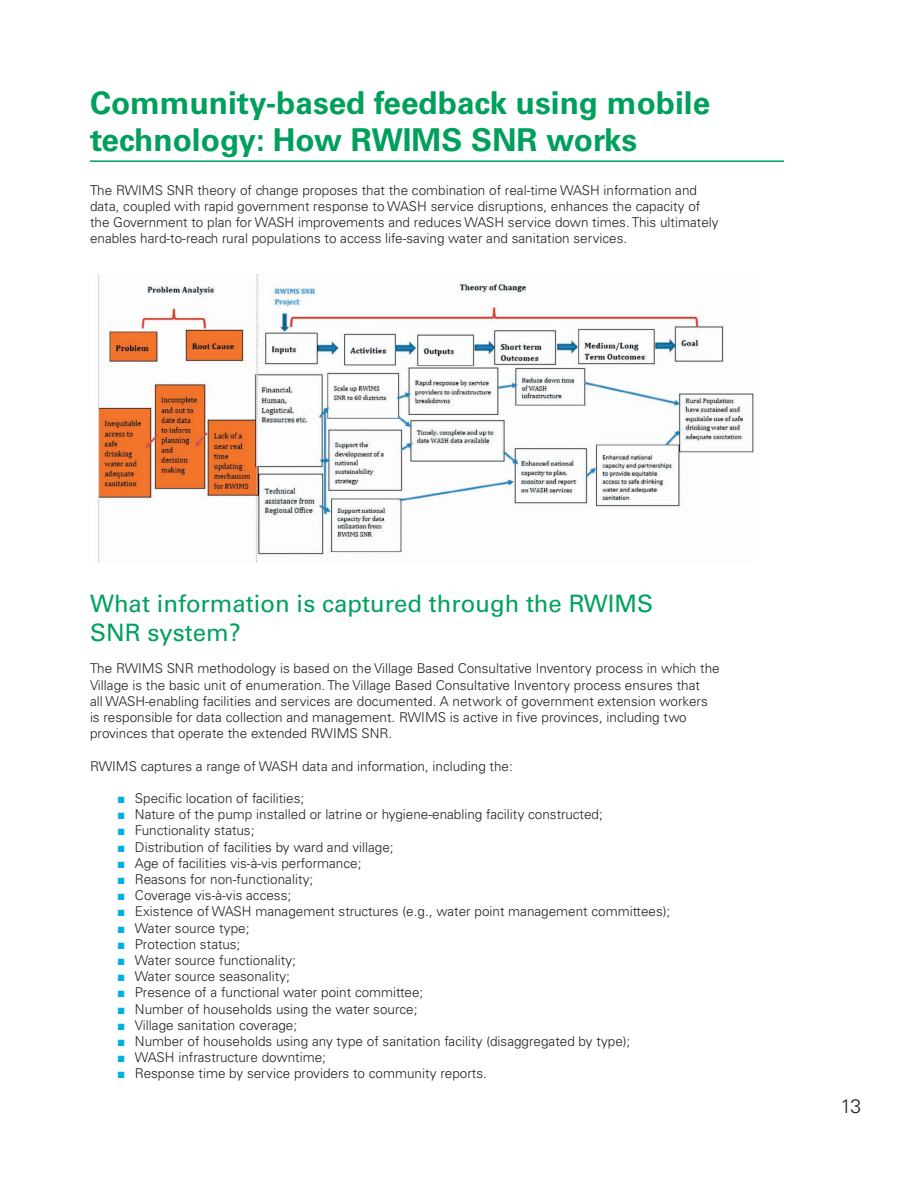
<style>
.page{position:relative;width:918px;height:1188px;background:#fff}
.page>*{position:absolute;margin:0;border:0;box-sizing:border-box;transform-origin:0 0}
.t1{font:700 31.5px/37.8px "Univers";color:#00a05c}
.t2{font:24px/28.8px "Univers";color:#00a15d}
.t3{font:300 19.5px "Univers";color:#1f2123}
.t4{font:300 13.5px/16.2px "Univers";color:#1f2123}
.s1{font-family:"Arial";font-weight:400;color:#00afe4}
</style>
<div class="page">
<hr style="left:90px;top:160px;width:694px;height:2px;background:#00a05c">
<img style="left:98px;top:274px;width:657px;height:289px">
<h1 class="t1" style="left:90px;top:84px;width:622px">Community-based feedback using mobile technology: How RWIMS SNR works</h1>
<p class="t4" style="left:90px;top:182px;width:630px">The RWIMS SNR theory of change proposes that the combination of real-time WASH information and data, coupled with rapid government response to WASH service disruptions, enhances the capacity of the Government to plan for WASH improvements and reduces WASH service down times. This ultimately enables hard-to-reach rural populations to access life-saving water and sanitation services.</p>
<h2 class="t2" style="left:90px;top:589px;width:565px">What information is captured through the RWIMS<br>SNR system?</h2>
<p class="t4" style="left:90px;top:661px;width:631px">The RWIMS SNR methodology is based on the Village Based Consultative Inventory process in which the Village is the basic unit of enumeration. The Village Based Consultative Inventory process ensures that<br>all WASH-enabling facilities and services are documented. A network of government extension workers is responsible for data collection and management. RWIMS is active in five provinces, including two provinces that operate the extended RWIMS SNR.</p>
<p class="t4" style="left:90px;top:758px;width:424px">RWIMS captures a range of WASH data and information, including the:</p>
<p class="t4" style="left:117px;top:790px;width:189px"><span class="s1">■</span> Specific location of facilities;</p>
<p class="t4" style="left:117px;top:806px;width:487px"><span class="s1">■</span> Nature of the pump installed or latrine or hygiene-enabling facility constructed;</p>
<p class="t4" style="left:117px;top:823px;width:139px"><span class="s1">■</span> Functionality status;</p>
<p class="t4" style="left:117px;top:839px;width:278px"><span class="s1">■</span> Distribution of facilities by ward and village;</p>
<p class="t4" style="left:117px;top:855px;width:246px"><span class="s1">■</span> Age of facilities vis-à-vis performance;</p>
<p class="t4" style="left:117px;top:871px;width:198px"><span class="s1">■</span> Reasons for non-functionality;</p>
<p class="t4" style="left:117px;top:887px;width:176px"><span class="s1">■</span> Coverage vis-à-vis access;</p>
<p class="t4" style="left:117px;top:904px;width:555px"><span class="s1">■</span> Existence of WASH management structures (e.g., water point management committees);</p>
<p class="t4" style="left:117px;top:920px;width:134px"><span class="s1">■</span> Water source type;</p>
<p class="t4" style="left:117px;top:936px;width:125px"><span class="s1">■</span> Protection status;</p>
<p class="t4" style="left:117px;top:952px;width:180px"><span class="s1">■</span> Water source functionality;</p>
<p class="t4" style="left:117px;top:968px;width:175px"><span class="s1">■</span> Water source seasonality;</p>
<p class="t4" style="left:117px;top:985px;width:308px"><span class="s1">■</span> Presence of a functional water point committee;</p>
<p class="t4" style="left:117px;top:1001px;width:302px"><span class="s1">■</span> Number of households using the water source;</p>
<p class="t4" style="left:117px;top:1017px;width:182px"><span class="s1">■</span> Village sanitation coverage;</p>
<p class="t4" style="left:117px;top:1033px;width:515px"><span class="s1">■</span> Number of households using any type of sanitation facility (disaggregated by type);</p>
<p class="t4" style="left:117px;top:1049px;width:210px"><span class="s1">■</span> WASH infrastructure downtime;</p>
<p class="t4" style="left:117px;top:1066px;width:371px"><span class="s1">■</span> Response time by service providers to community reports.</p>
<h3 class="t3" style="left:841px;top:1095px;width:22px">13</h3>
</div>
